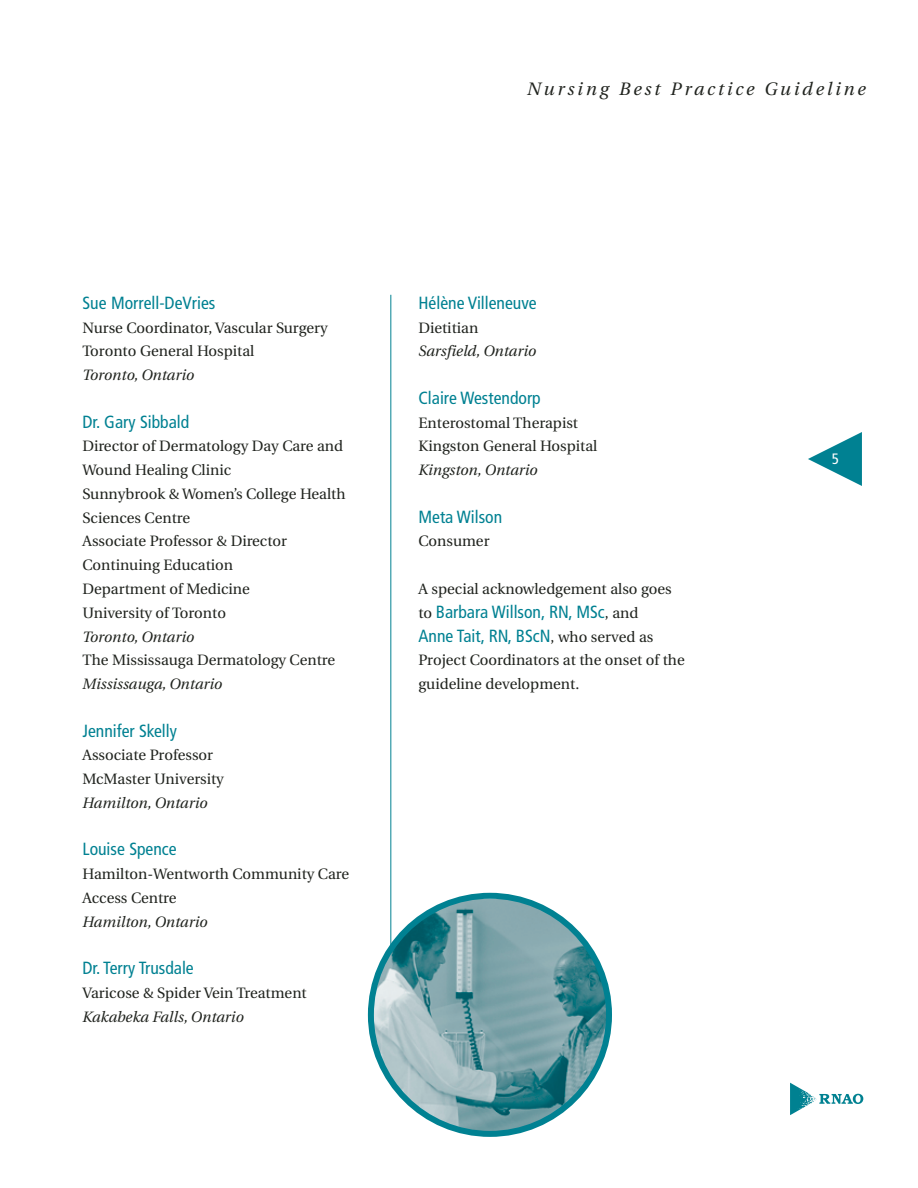
<style>
.page{position:relative;width:918px;height:1188px;background:#fff}
.page>*{position:absolute;margin:0;border:0;box-sizing:border-box;transform-origin:0 0}
.t1{font:italic 18px "Utopia";letter-spacing:.16em;color:#20231e}
.t2{font:condensed 17.7px/23.7px "Frutiger";color:#008192}
.t3{font:15px/23.7px "Utopia";color:#20231e}
.t4{font:italic 15px "Utopia";color:#20231e}
.t5{font:condensed 15px "Frutiger";color:#fff}
.s1{font-family:"Utopia";font-stretch:normal;font-size:15px;color:#20231e}
</style>
<div class="page">
<hr style="left:390px;top:295px;width:1px;height:751px;background:#008192">
<svg style="left:808px;top:432px;width:54px;height:54px"></svg>
<svg style="left:790px;top:1083px;width:73px;height:32px"></svg>
<svg style="left:368px;top:893px;width:244px;height:244px"></svg>
<p class="t1" style="left:527px;top:82px;width:340px">Nursing Best Practice Guideline</p>
<p class="t2" style="left:82px;top:292px;width:134px">Sue Morrell-DeVries</p>
<p class="t3" style="left:82px;top:317px;width:247px">Nurse Coordinator, Vascular Surgery<br>Toronto General Hospital</p>
<p class="t4" style="left:82px;top:369px;width:113px">Toronto, Ontario</p>
<p class="t2" style="left:82px;top:411px;width:108px">Dr. Gary Sibbald</p>
<p class="t3" style="left:82px;top:436px;width:265px">Director of Dermatology Day Care and<br>Wound Healing Clinic<br>Sunnybrook &amp; Women’s College Health<br>Sciences Centre<br>Associate Professor &amp; Director<br>Continuing Education<br>Department of Medicine<br>University of Toronto</p>
<p class="t4" style="left:82px;top:630px;width:113px">Toronto, Ontario</p>
<p class="t3" style="left:82px;top:650px;width:254px">The Mississauga Dermatology Centre</p>
<p class="t4" style="left:82px;top:678px;width:141px">Mississauga, Ontario</p>
<p class="t2" style="left:82px;top:720px;width:96px">Jennifer Skelly</p>
<p class="t3" style="left:82px;top:745px;width:143px">Associate Professor<br>McMaster University</p>
<p class="t4" style="left:82px;top:797px;width:127px">Hamilton, Ontario</p>
<p class="t2" style="left:82px;top:839px;width:96px">Louise Spence</p>
<p class="t3" style="left:82px;top:864px;width:268px">Hamilton-Wentworth Community Care<br>Access Centre</p>
<p class="t4" style="left:82px;top:916px;width:127px">Hamilton, Ontario</p>
<p class="t2" style="left:82px;top:958px;width:113px">Dr. Terry Trusdale</p>
<p class="t3" style="left:82px;top:982px;width:226px">Varicose &amp; Spider Vein Treatment</p>
<p class="t4" style="left:82px;top:1011px;width:163px">Kakabeka Falls, Ontario</p>
<p class="t2" style="left:418px;top:292px;width:120px">Hélène Villeneuve</p>
<p class="t3" style="left:418px;top:317px;width:61px">Dietitian</p>
<p class="t4" style="left:418px;top:345px;width:119px">Sarsfield, Ontario</p>
<p class="t2" style="left:418px;top:387px;width:124px">Claire Westendorp</p>
<p class="t3" style="left:418px;top:412px;width:180px">Enterostomal Therapist<br>Kingston General Hospital</p>
<p class="t4" style="left:418px;top:464px;width:121px">Kingston, Ontario</p>
<p class="t2" style="left:418px;top:506px;width:85px">Meta Wilson</p>
<p class="t3" style="left:418px;top:531px;width:73px">Consumer</p>
<p class="t3" style="left:418px;top:578px;width:255px">A special acknowledgement also goes</p>
<p class="t2" style="left:418px;top:601px;width:236px"><span class="s1">to</span> Barbara Willson, RN, MSc<span class="s1">, and<br></span>Anne Tait, RN, BScN<span class="s1">, who served as</span></p>
<p class="t3" style="left:418px;top:650px;width:268px">Project Coordinators at the onset of the guideline development.</p>
<p class="t5" style="left:832px;top:453px;width:9px">5</p>
</div>
